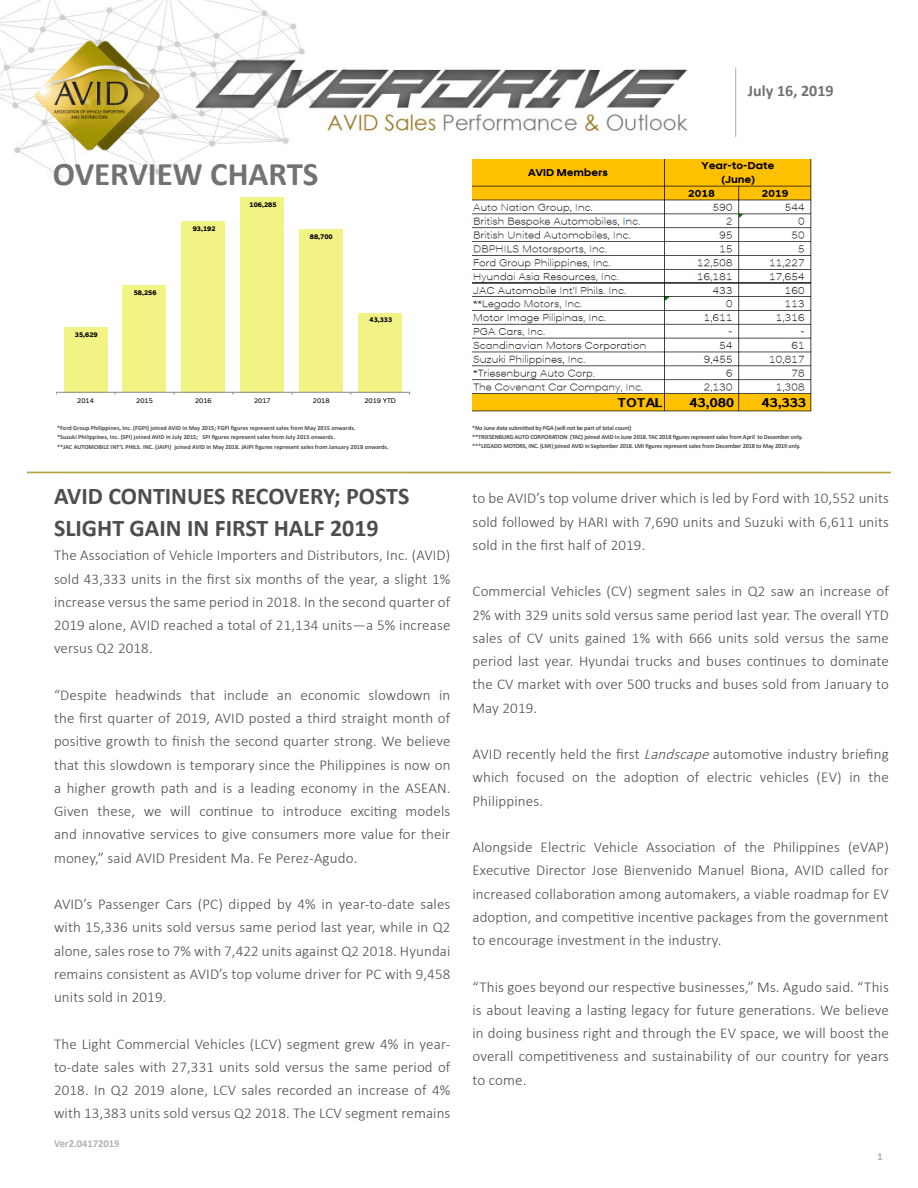
<style>
.page{position:relative;width:918px;height:1188px;background:#fff}
.page>*{position:absolute;margin:0;border:0;box-sizing:border-box;transform-origin:0 0}
.t1{font:700 33px "Calibri";color:#727272}
.t2{font:700 24px/31.5px "Calibri";color:#4c4d50}
.t3{font:700 16.05px "Calibri";color:#727272}
.t4{font:300 15px/23.2px "Calibri";letter-spacing:.01em;color:#4c4d50;text-align:justify}
.t5{font:700 10.5px "Calibri";color:#afb1b1}
.t6{font:700 10.5px "Hyundai Sans Text Office";color:#afb1b1}
.t7{font:700 6.75px "Hyundai Sans Head Office";color:#000}
.t8{font:6.75px "Hyundai Sans Head Office";color:#000}
.t9{font:700 6.3px "Calibri";letter-spacing:-.01em;color:#4c4d50}
.s1{font-style:italic}
</style>
<div class="page">
<img style="left:0;top:0;width:754px;height:177px">
<hr style="left:27px;top:472px;width:864px;height:1px;background:#b6a23c">
<hr style="left:735px;top:67px;width:1px;height:70px;background:#afb1b1">
<div style="left:64px;top:327px;width:43px;height:65px;background:#f1f484"></div>
<div style="left:123px;top:285px;width:43px;height:107px;background:#f1f484"></div>
<div style="left:182px;top:221px;width:43px;height:171px;background:#f1f484"></div>
<div style="left:241px;top:197px;width:43px;height:195px;background:#f1f484"></div>
<div style="left:300px;top:229px;width:43px;height:163px;background:#f1f484"></div>
<div style="left:359px;top:313px;width:43px;height:79px;background:#f1f484"></div>
<hr style="left:56px;top:392px;width:354px;height:1px;background:#868686">
<img style="left:472px;top:160px;width:339px;height:251px">
<p class="t3" style="left:748px;top:80px;width:87px">July 16, 2019</p>
<p class="t1" style="left:53px;top:153px;width:267px">OVERVIEW CHARTS</p>
<p class="t7" style="left:75px;top:330px;width:24px">35,629</p>
<p class="t7" style="left:134px;top:289px;width:24px">58,256</p>
<p class="t7" style="left:193px;top:225px;width:24px">93,192</p>
<p class="t7" style="left:250px;top:201px;width:28px">106,285</p>
<p class="t7" style="left:310px;top:233px;width:24px">88,700</p>
<p class="t7" style="left:369px;top:316px;width:24px">43,333</p>
<p class="t8" style="left:77px;top:397px;width:18px">2014</p>
<p class="t8" style="left:136px;top:397px;width:18px">2015</p>
<p class="t8" style="left:195px;top:397px;width:18px">2016</p>
<p class="t8" style="left:254px;top:397px;width:18px">2017</p>
<p class="t8" style="left:313px;top:397px;width:18px">2018</p>
<p class="t8" style="left:364px;top:397px;width:33px">2019 YTD</p>
<p class="t9" style="left:57px;top:424px;width:300px">*Ford Group Philippines, Inc. (FGPI) joined AVID in May 2015; FGPI figures represent sales from May 2015 onwards.</p>
<p class="t9" style="left:57px;top:433px;width:280px">*Suzuki Philippines, Inc. (SPI) joined AVID in July 2015; SPI figures represent sales from July 2015 onwards.</p>
<p class="t9" style="left:57px;top:443px;width:333px">**JAC AUTOMOBILE INT’L PHILS. INC. (JAIPI) joined AVID in May 2018. JAIPI figures represent sales from January 2018 onwards.</p>
<p class="t2" style="left:54px;top:480px;width:357px">AVID CONTINUES RECOVERY; POSTS<br>SLIGHT GAIN IN FIRST HALF 2019</p>
<p class="t4" style="left:54px;top:544px;width:398px">The Association of Vehicle Importers and Distributors, Inc. (AVID) sold 43,333 units in the first six months of the year, a slight 1% increase versus the same period in 2018. In the second quarter of 2019 alone, AVID reached a total of 21,134 units—a 5% increase versus Q2 2018.</p>
<p class="t4" style="left:54px;top:683px;width:398px">“Despite headwinds that include an economic slowdown in the first quarter of 2019, AVID posted a third straight month of positive growth to finish the second quarter strong. We believe that this slowdown is temporary since the Philippines is now on a higher growth path and is a leading economy in the ASEAN.<br>Given these, we will continue to introduce exciting models and innovative services to give consumers more value for their money,” said AVID President Ma. Fe Perez-Agudo.</p>
<p class="t4" style="left:54px;top:893px;width:398px">AVID’s Passenger Cars (PC) dipped by 4% in year-to-date sales with 15,336 units sold versus same period last year, while in Q2 alone, sales rose to 7% with 7,422 units against Q2 2018. Hyundai remains consistent as AVID’s top volume driver for PC with 9,458 units sold in 2019.</p>
<p class="t4" style="left:54px;top:1032px;width:398px">The Light Commercial Vehicles (LCV) segment grew 4% in year&shy;to-date sales with 27,331 units sold versus the same period of 2018. In Q2 2019 alone, LCV sales recorded an increase of 4% with 13,383 units sold versus Q2 2018. The LCV segment remains</p>
<p class="t5" style="left:54px;top:1137px;width:67px">Ver2.04172019</p>
<p class="t9" style="left:472px;top:423px;width:161px">*No June data submitted by PGA (will not be part of total count)</p>
<p class="t9" style="left:472px;top:433px;width:332px">**TRIESENBURG AUTO CORPORATION (TAC) joined AVID in June 2018. TAC 2018 figures represent sales from April to December only.</p>
<p class="t9" style="left:472px;top:442px;width:330px">***LEGADO MOTORS, INC. (LMI) joined AVID in September 2018. LMI figures represent sales from December 2018 to May 2019 only.</p>
<p class="t4" style="left:472px;top:487px;width:418px">to be AVID’s top volume driver which is led by Ford with 10,552 units sold followed by HARI with 7,690 units and Suzuki with 6,611 units sold in the first half of 2019.</p>
<p class="t4" style="left:472px;top:580px;width:418px">Commercial Vehicles (CV) segment sales in Q2 saw an increase of 2% with 329 units sold versus same period last year. The overall YTD sales of CV units gained 1% with 666 units sold versus the same period last year. Hyundai trucks and buses continues to dominate the CV market with over 500 trucks and buses sold from January to May 2019.</p>
<p class="t4" style="left:472px;top:742px;width:418px">AVID recently held the first <span class="s1">Landscape</span>automotive industry briefing which focused on the adoption of electric vehicles (EV) in the Philippines.</p>
<p class="t4" style="left:472px;top:835px;width:418px">Alongside Electric Vehicle Association of the Philippines (eVAP)<br>Executive Director Jose Bienvenido Manuel Biona, AVID called for increased collaboration among automakers, a viable roadmap for EV adoption, and competitive incentive packages from the government to encourage investment in the industry.</p>
<p class="t4" style="left:472px;top:975px;width:418px">“This goes beyond our respective businesses,” Ms. Agudo said. “This is about leaving a lasting legacy for future generations. We believe in doing business right and through the EV space, we will boost the overall competitiveness and sustainability of our country for years to come.</p>
<p class="t6" style="left:877px;top:1150px;width:7px">1</p>
</div>
